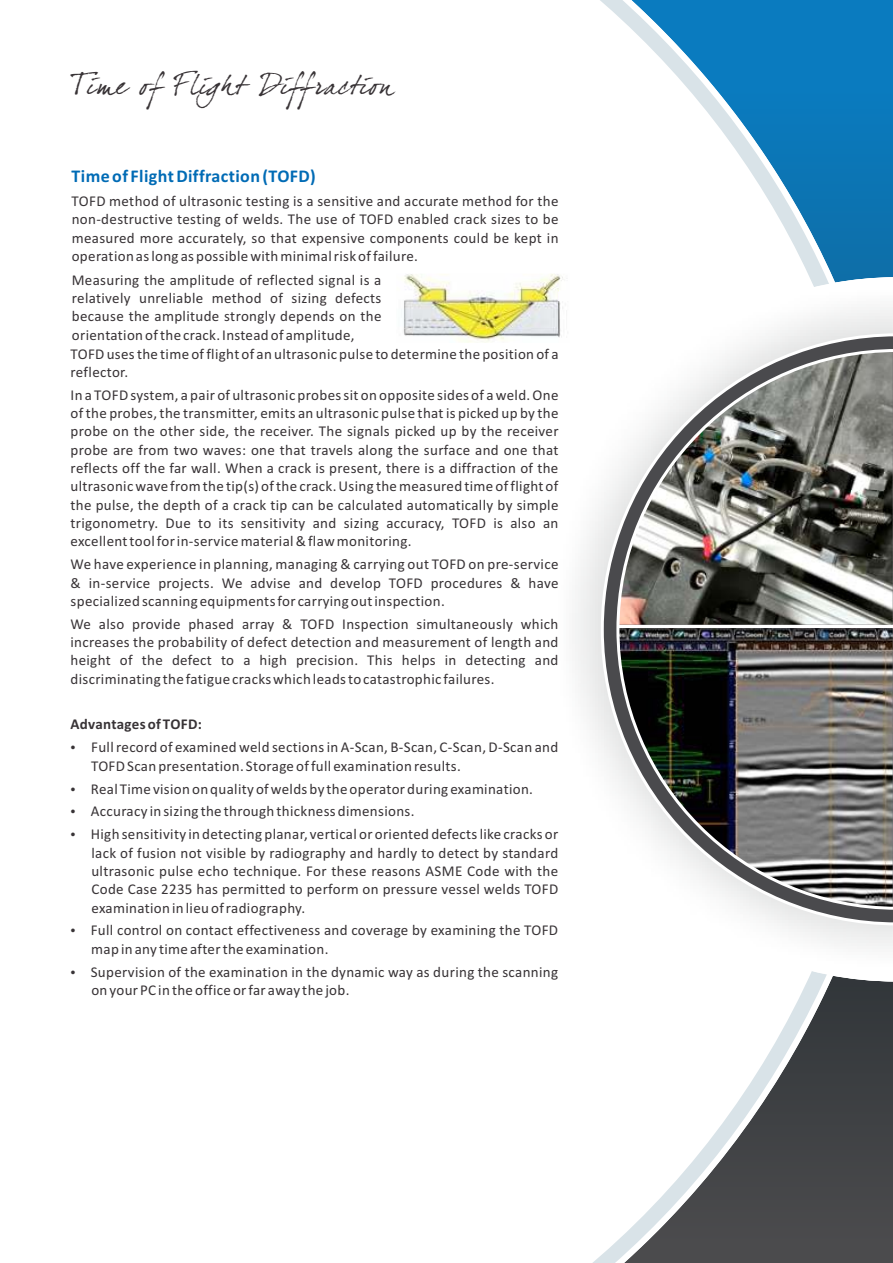
<style>
.page{position:relative;width:893px;height:1263px;background:#fff}
.page>*{position:absolute;margin:0;border:0;box-sizing:border-box;transform-origin:0 0}
.t1{font:27px "Dear Joefour";letter-spacing:.01em;color:#383336}
.t2{font:700 18px "Calibri";letter-spacing:.02em;color:#006bb5}
.t3{font:15px/18.3px "Calibri";letter-spacing:.02em;color:#383336;text-align:justify}
.t4{font:700 15px "Calibri";letter-spacing:.02em;color:#383336}
</style>
<div class="page">
<svg style="left:593px;top:0;width:300px;height:1263px"></svg>
<svg style="left:593px;top:277px;width:300px;height:704px"></svg>
<img style="left:593px;top:292px;width:60px;height:102px">
<img style="left:593px;top:394px;width:6px;height:37px">
<img style="left:593px;top:828px;width:14px;height:141px">
<img style="left:607px;top:927px;width:49px;height:42px">
<img style="left:656px;top:927px;width:49px;height:42px">
<img style="left:705px;top:949px;width:44px;height:20px">
<img style="left:653px;top:292px;width:192px;height:40px">
<img style="left:845px;top:292px;width:48px;height:40px">
<img style="left:575px;top:431px;width:24px;height:397px">
<img style="left:701px;top:927px;width:48px;height:22px">
<img style="left:749px;top:927px;width:96px;height:42px">
<img style="left:845px;top:927px;width:48px;height:42px">
<img style="left:569px;top:291px;width:231px;height:1px">
<img style="left:800px;top:291px;width:93px;height:1px">
<svg style="left:599px;top:332px;width:294px;height:595px"></svg>
<img style="left:403px;top:274px;width:160px;height:69px">
<img style="left:558px;top:292px;width:5px;height:51px">
<h1 class="t1" style="left:71px;top:69px;width:323px">Tim e of Flight Diffraction</h1>
<p class="t2" style="left:72px;top:169px;width:246px">Time of Flight Diffraction (TOFD)</p>
<p class="t3" style="left:72px;top:193px;width:488px">TOFD method of ultrasonic testing is a sensitive and accurate method for the non-destructive testing of welds. The use of TOFD enabled crack sizes to be measured more accurately, so that expensive components could be kept in operation as long as possible with minimal risk of failure.</p>
<p class="t3" style="left:71px;top:272px;width:489px;text-align:left">Measuring the amplitude of reflected signal is a<br>relatively unreliable method of sizing defects<br>because the amplitude strongly depends on the<br>orientation of the crack. Instead of amplitude,<br>TOFD uses the time of flight of an ultrasonic pulse to determine the position of a reflector.</p>
<p class="t3" style="left:70px;top:387px;width:490px">In a TOFD system, a pair of ultrasonic probes sit on opposite sides of a weld. One of the probes, the transmitter, emits an ultrasonic pulse that is picked up by the probe on the other side, the receiver. The signals picked up by the receiver probe are from two waves: one that travels along the surface and one that reflects off the far wall. When a crack is present, there is a diffraction of the ultrasonic wave from the tip(s) of the crack. Using the measured time of flight of the pulse, the depth of a crack tip can be calculated automatically by simple trigonometry. Due to its sensitivity and sizing accuracy, TOFD is also an excellent tool for in-service material &amp; flaw monitoring.</p>
<p class="t3" style="left:71px;top:556px;width:489px">We have experience in planning, managing &amp; carrying out TOFD on pre-service &amp; in-service projects. We advise and develop TOFD procedures &amp; have specialized scanning equipments for carrying out inspection.</p>
<p class="t3" style="left:70px;top:616px;width:490px">We also provide phased array &amp; TOFD Inspection simultaneously which increases the probability of defect detection and measurement of length and height of the defect to a high precision. This helps in detecting and discriminating the fatigue cracks which leads to catastrophic failures.</p>
<p class="t4" style="left:70px;top:718px;width:133px">Advantages of TOFD:</p>
<p class="t3" style="left:91px;top:739px;width:469px">Full record of examined weld sections in A-Scan, B-Scan, C-Scan, D-Scan and<br>TOFD Scan presentation. Storage of full examination results.</p>
<p class="t3" style="left:91px;top:778px;width:469px;line-height:23px;text-align:left">Real Time vision on quality of welds by the operator during examination.<br>Accuracy in sizing the through thickness dimensions.<br>High sensitivity in detecting planar, vertical or oriented defects like cracks or</p>
<p class="t3" style="left:91px;top:845px;width:468px">lack of fusion not visible by radiography and hardly to detect by standard ultrasonic pulse echo technique. For these reasons ASME Code with the Code Case 2235 has permitted to perform on pressure vessel welds TOFD examination in lieu of radiography.</p>
<p class="t3" style="left:91px;top:922px;width:469px">Full control on contact effectiveness and coverage by examining the TOFD map in any time after the examination.</p>
<p class="t3" style="left:91px;top:964px;width:469px">Supervision of the examination in the dynamic way as during the scanning on your PC in the office or far away the job.</p>
</div>
